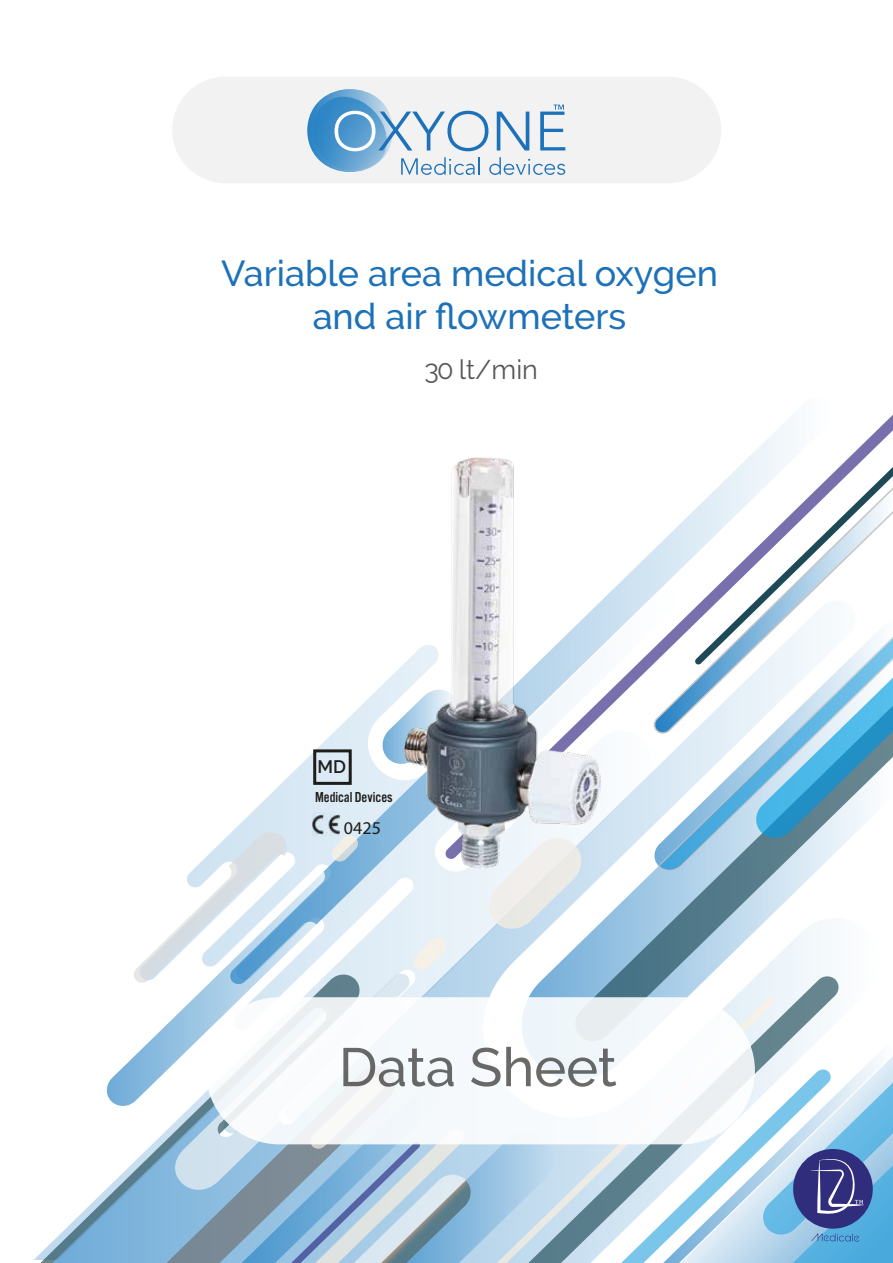
<style>
.page{position:relative;width:893px;height:1263px;background:#fff}
.page>*{position:absolute;margin:0;border:0;box-sizing:border-box;transform-origin:0 0}
.t1{font:500 54px "Raleway";color:rgb(29 29 27/.66)}
.t2{font:500 36px/43.2px "Raleway";color:#1d71b8;text-align:center}
.t3{font:27px "Raleway";color:#575756}
.t4{font:18px "Myriad Pro";color:#1d1d1b}
.t5{font:600 18px "Raleway";color:#1d1d1b}
.t6{font:15px "Alternate Got No 3 D";color:#1d1d1b}
</style>
<div class="page">
<div style="left:172px;top:77px;width:549px;height:106px;background:#f3f2f2;border-radius:53px"></div>
<svg style="left:307px;top:89px;width:69px;height:63px"></svg>
<svg style="left:313px;top:97px;width:71px;height:72px"></svg>
<svg style="left:334px;top:104px;width:232px;height:71px"></svg>
<svg style="left:39px;top:1016px;width:136px;height:247px"></svg>
<svg style="left:232px;top:663px;width:290px;height:321px"></svg>
<svg style="left:134px;top:832px;width:153px;height:151px"></svg>
<svg style="left:175px;top:974px;width:234px;height:88px"></svg>
<svg style="left:165px;top:1066px;width:76px;height:197px"></svg>
<svg style="left:473px;top:415px;width:420px;height:221px"></svg>
<svg style="left:695px;top:466px;width:198px;height:19px"></svg>
<svg style="left:652px;top:485px;width:241px;height:151px"></svg>
<svg style="left:654px;top:615px;width:239px;height:21px"></svg>
<svg style="left:554px;top:1144px;width:66px;height:119px;fill:#c9e0f0"></svg>
<svg style="left:332px;top:835px;width:26px;height:26px"></svg>
<svg style="left:241px;top:1134px;width:313px;height:129px"></svg>
<svg style="left:414px;top:938px;width:32px;height:31px"></svg>
<svg style="left:489px;top:869px;width:33px;height:60px"></svg>
<svg style="left:383px;top:690px;width:22px;height:74px"></svg>
<svg style="left:522px;top:636px;width:295px;height:417px"></svg>
<svg style="left:658px;top:634px;width:235px;height:70px"></svg>
<svg style="left:575px;top:704px;width:275px;height:337px"></svg>
<svg style="left:756px;top:676px;width:137px;height:162px"></svg>
<div style="left:206px;top:997px;width:549px;height:147px;background:#f6f9fc;border-radius:74px"></div>
<img style="left:312px;top:811px;width:27px;height:27px">
<div style="left:313px;top:749px;width:39px;height:36px;border:3px solid #1d1d1b"></div>
<svg style="left:620px;top:1053px;width:273px;height:210px"></svg>
<img style="left:405px;top:458px;width:195px;height:411px">
<p class="t2" style="left:221px;top:252px;width:498px">Variable area medical oxygen and air flowmeters</p>
<p class="t3" style="left:424px;top:354px;width:115px">30 lt/min</p>
<p class="t5" style="left:318px;top:756px;width:30px">MD</p>
<p class="t6" style="left:315px;top:789px;width:79px">Medical Devices</p>
<p class="t4" style="left:344px;top:817px;width:38px">0425</p>
<h1 class="t1" style="left:339px;top:1036px;width:279px">Data Sheet</h1>
</div>
